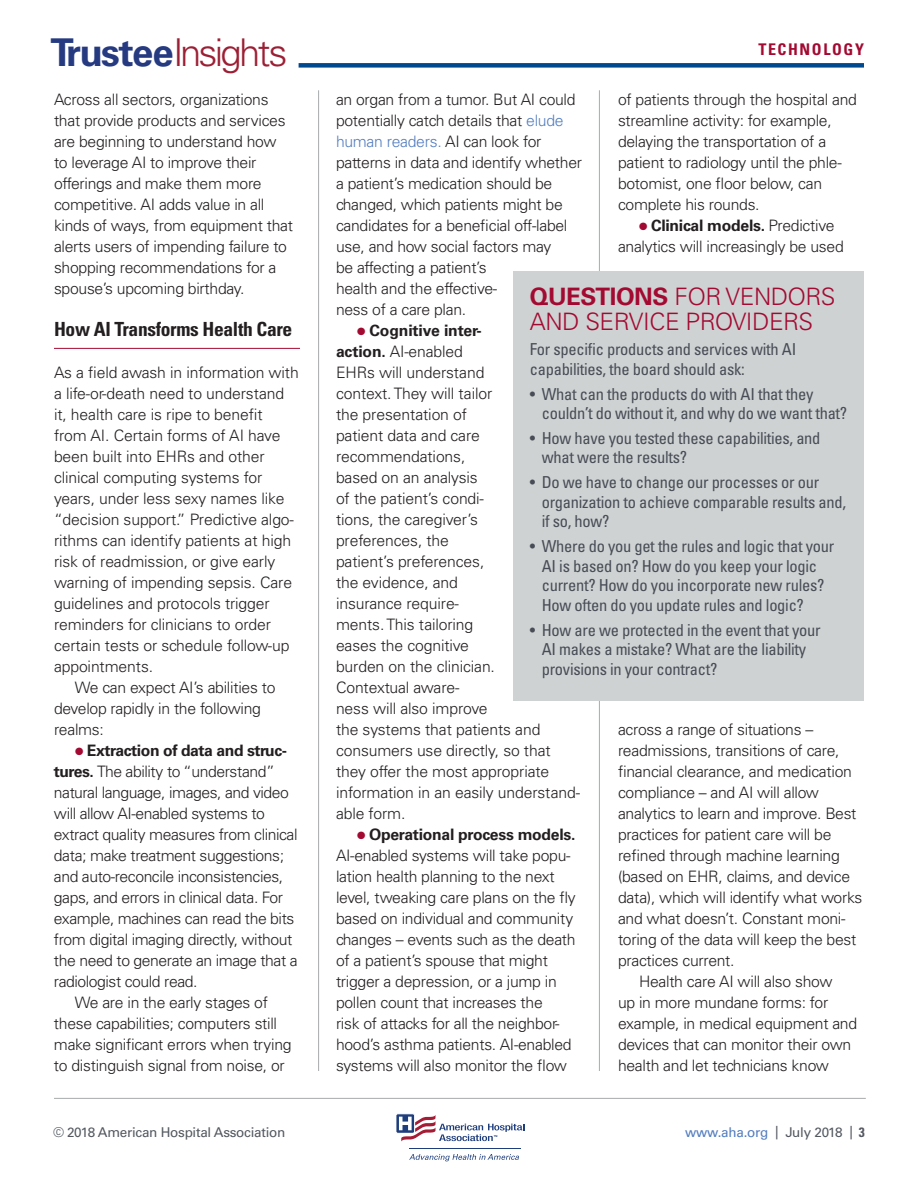
<style>
.page{position:relative;width:918px;height:1188px;background:#fff}
.page>*{position:absolute;margin:0;border:0;box-sizing:border-box;transform-origin:0 0}
.t1{font:300 38.25px "Univers LT Std";letter-spacing:-.075em;color:#9c2035}
.t2{font:300 24px/25.5px "Univers LT Std";letter-spacing:-.02em;color:#a30a32}
.t3{font:700 condensed 19.5px "Univers LT Std";letter-spacing:-.015em;color:#231f20}
.t4{font:condensed 16.5px/19.5px "Univers LT Std";letter-spacing:-.015em;color:#474c56}
.t5{font:700 condensed 16.05px "Univers LT Std";letter-spacing:.1em;color:#a30a32}
.t6{font:300 15.75px/21px "Univers LT Std";letter-spacing:-.02em;color:#231f20}
.t7{font:700 15.75px "Univers LT Std";letter-spacing:-.03em;color:#231f20}
.t8{font:13.5px "Univers LT Std";letter-spacing:-.02em;color:#535860}
.t9{font:13.5px "Univers LT Std";letter-spacing:-.02em;color:#537dbf}
.s1{font-weight:700;color:#253a80}
.s2{color:#a30a32}
.s3{font-weight:700}
.s4{color:#537dbf}
.s5{color:#535860}
.s6{font-weight:700;font-stretch:condensed;color:#535860}
</style>
<div class="page">
<hr style="left:409px;top:1148px;width:112px;height:1px;background:#1e3d7b">
<svg style="left:409px;top:1154px;width:110px;height:7px"></svg>
<svg style="left:396px;top:1113px;width:128px;height:29px"></svg>
<hr style="left:54px;top:1098px;width:812px;height:1px;background:#a8abac">
<hr style="left:54px;top:348px;width:246px;height:1px;background:#a30a32">
<div style="left:299px;top:63px;width:565px;height:5px;background:#01498e"></div>
<hr style="left:47px;top:34px;width:1px;height:43px;background:#537dbf">
<hr style="left:47px;top:88px;width:254px;height:1px;background:#537dbf">
<hr style="left:318px;top:90px;width:1px;height:981px;background:#a8abac">
<hr style="left:599px;top:90px;width:1px;height:981px;background:#a8abac">
<div style="left:513px;top:271px;width:351px;height:430px;background:#cfd2d2"></div>
<h1 class="t1" style="left:50px;top:30px;width:239px"><span class="s1">Trustee</span>Insights</h1>
<p class="t5" style="left:758px;top:40px;width:107px">TECHNOLOGY</p>
<p class="t6" style="left:54px;top:89px;width:241px">Across all sectors, organizations that provide products and services are beginning to understand how to leverage AI to improve their offerings and make them more competitive. AI adds value in all kinds of ways, from equipment that alerts users of impending failure to shopping recommendations for a spouse’s upcoming birthday.</p>
<p class="t3" style="left:54px;top:317px;width:240px">How AI Transforms Health Care</p>
<p class="t6" style="left:54px;top:362px;width:246px">As a field awash in information with a life-or-death need to understand it, health care is ripe to benefit from AI. Certain forms of AI have been built into EHRs and other clinical computing systems for years, under less sexy names like “decision support.” Predictive algo&shy;rithms can identify patients at high risk of readmission, or give early warning of impending sepsis. Care guidelines and protocols trigger reminders for clinicians to order certain tests or schedule follow-up appointments.</p>
<p class="t6" style="left:54px;top:677px;width:223px;text-indent:21px">We can expect AI’s abilities to develop rapidly in the following realms:</p>
<p class="t7" style="left:75px;top:741px;width:214px"><span class="s2">●</span> Extraction of data and struc-</p>
<p class="t6" style="left:54px;top:761px;width:223px"><span class="s3">tures.</span> The ability to “understand”</p>
<p class="t6" style="left:54px;top:782px;width:236px">natural language, images, and video</p>
<p class="t6" style="left:54px;top:803px;width:213px">will allow AI-enabled systems to</p>
<p class="t6" style="left:54px;top:824px;width:245px">extract quality measures from clinical</p>
<p class="t6" style="left:54px;top:845px;width:232px">data; make treatment suggestions;</p>
<p class="t6" style="left:54px;top:866px;width:231px">and auto-reconcile inconsistencies,</p>
<p class="t6" style="left:54px;top:887px;width:231px">gaps, and errors in clinical data. For</p>
<p class="t6" style="left:54px;top:908px;width:242px">example, machines can read the bits</p>
<p class="t6" style="left:54px;top:929px;width:240px">from digital imaging directly, without</p>
<p class="t6" style="left:54px;top:950px;width:245px">the need to generate an image that a</p>
<p class="t6" style="left:54px;top:971px;width:145px">radiologist could read.</p>
<p class="t6" style="left:75px;top:992px;width:195px">We are in the early stages of</p>
<p class="t6" style="left:54px;top:1013px;width:225px">these capabilities; computers still</p>
<p class="t6" style="left:54px;top:1034px;width:239px">make significant errors when trying</p>
<p class="t6" style="left:54px;top:1055px;width:232px">to distinguish signal from noise, or</p>
<p class="t6" style="left:336px;top:89px;width:248px">an organ from a tumor. But AI could potentially catch details that <span class="s4">elude human readers.</span> AI can look for patterns in data and identify whether a patient’s medication should be changed, which patients might be candidates for a beneficial off-label use, and how social factors may<br>be affecting a patient’s<br>health and the effective-<br>ness of a care plan.</p>
<p class="t6" style="left:336px;top:320px;width:246px;text-indent:21px"><span class="s2">●</span> <span class="s3">Cognitive inter-<br>action.</span> AI-enabled<br>EHRs will understand<br>context. They will tailor<br>the presentation of<br>patient data and care recommendations,<br>based on an analysis<br>of the patient’s condi-<br>tions, the caregiver’s<br>preferences, the<br>patient’s preferences,<br>the evidence, and<br>insurance require-<br>ments. This tailoring<br>eases the cognitive<br>burden on the clinician.<br>Contextual aware-<br>ness will also improve<br>the systems that patients and consumers use directly, so that they offer the most appropriate information in an easily understand&shy;able form.</p>
<p class="t6" style="left:336px;top:824px;width:241px;text-indent:21px"><span class="s2">●</span> <span class="s3">Operational process models.<br></span>AI-enabled systems will take popu&shy;lation health planning to the next level, tweaking care plans on the fly based on individual and community changes – events such as the death of a patient’s spouse that might trigger a depression, or a jump in pollen count that increases the<br>risk of attacks for all the neighbor&shy;hood’s asthma patients. AI-enabled systems will also monitor the flow</p>
<p class="t6" style="left:618px;top:89px;width:240px">of patients through the hospital and streamline activity: for example, delaying the transportation of a patient to radiology until the phle&shy;botomist, one floor below, can complete his rounds.</p>
<p class="t6" style="left:618px;top:215px;width:227px;text-indent:21px"><span class="s2">●</span> <span class="s3">Clinical models.</span> Predictive analytics will increasingly be used</p>
<h2 class="t2" style="left:530px;top:283px;width:307px"><span class="s3">QUESTIONS</span> FOR VENDORS<br>AND SERVICE PROVIDERS</h2>
<p class="t4" style="left:530px;top:339px;width:268px">For specific products and services with AI capabilities, the board should ask:</p>
<p class="t4" style="left:542px;top:384px;width:307px;text-indent:-12px">• What can the products do with AI that they couldn’t do without it, and why do we want that?</p>
<p class="t4" style="left:542px;top:428px;width:280px;text-indent:-12px">• How have you tested these capabilities, and what were the results?</p>
<p class="t4" style="left:542px;top:473px;width:306px;text-indent:-12px">• Do we have to change our processes or our organization to achieve comparable results and, if so, how?</p>
<p class="t4" style="left:542px;top:537px;width:294px;text-indent:-12px">• Where do you get the rules and logic that your AI is based on? How do you keep your logic current? How do you incorporate new rules?<br>How often do you update rules and logic?</p>
<p class="t4" style="left:542px;top:620px;width:280px;text-indent:-12px">• How are we protected in the event that your<br>AI makes a mistake? What are the liability provisions in your contract?</p>
<p class="t6" style="left:618px;top:719px;width:197px">across a range of situations –</p>
<p class="t6" style="left:618px;top:740px;width:223px">readmissions, transitions of care,</p>
<p class="t6" style="left:618px;top:761px;width:235px">financial clearance, and medication</p>
<p class="t6" style="left:618px;top:782px;width:203px">compliance – and AI will allow</p>
<p class="t6" style="left:618px;top:803px;width:240px">analytics to learn and improve. Best</p>
<p class="t6" style="left:618px;top:824px;width:215px">practices for patient care will be</p>
<p class="t6" style="left:618px;top:845px;width:223px">refined through machine learning</p>
<p class="t6" style="left:618px;top:866px;width:234px">(based on EHR, claims, and device</p>
<p class="t6" style="left:618px;top:887px;width:246px">data), which will identify what works</p>
<p class="t6" style="left:618px;top:908px;width:229px">and what doesn’t. Constant moni-</p>
<p class="t6" style="left:618px;top:929px;width:240px">toring of the data will keep the best</p>
<p class="t6" style="left:618px;top:950px;width:118px">practices current.</p>
<p class="t6" style="left:639px;top:971px;width:195px">Health care AI will also show</p>
<p class="t6" style="left:618px;top:992px;width:212px">up in more mundane forms: for</p>
<p class="t6" style="left:618px;top:1013px;width:241px">example, in medical equipment and</p>
<p class="t6" style="left:618px;top:1034px;width:235px">devices that can monitor their own</p>
<p class="t6" style="left:618px;top:1055px;width:212px">health and let technicians know</p>
<p class="t8" style="left:53px;top:1125px;width:234px">© 2018 American Hospital Association</p>
<p class="t9" style="left:685px;top:1125px;width:181px">www.aha.org <span class="s5">| July 2018 |</span> <span class="s6">3</span></p>
</div>
